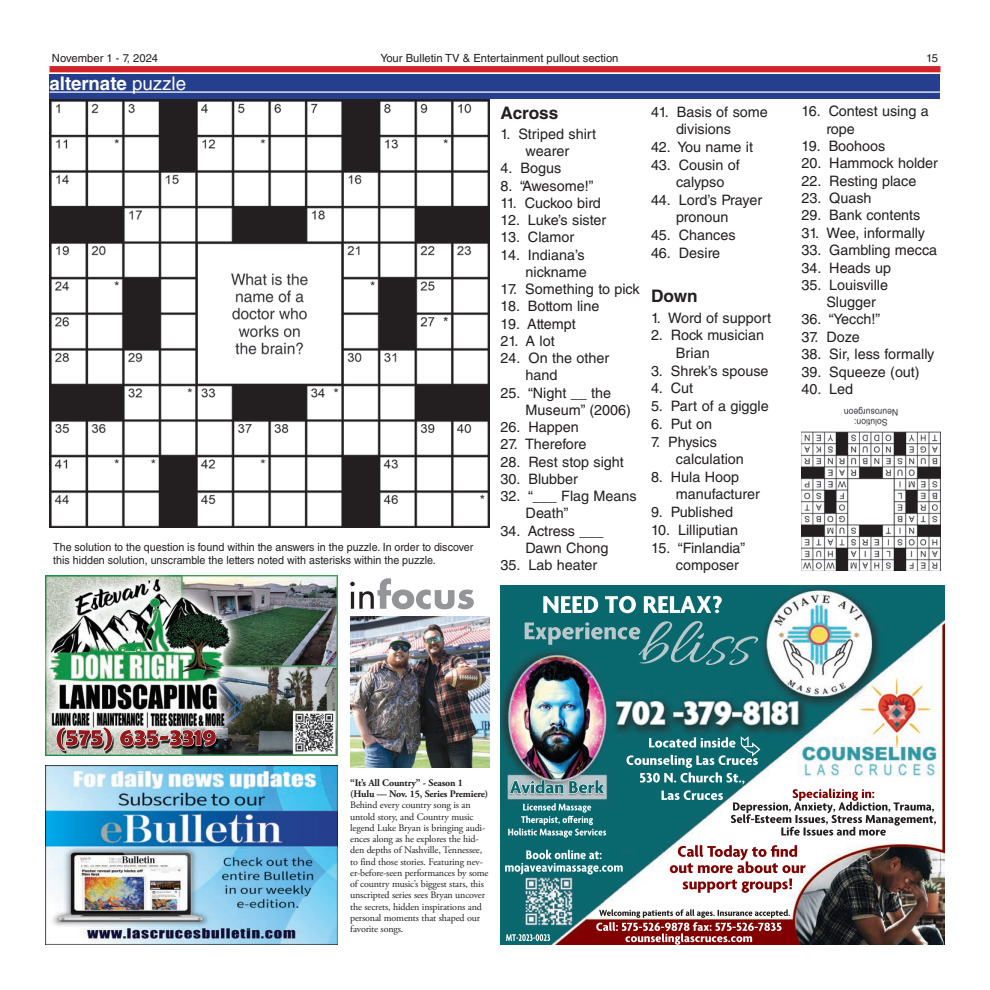
<style>
.page{position:relative;width:990px;height:990px;background:#fff}
.page>*{position:absolute;margin:0;border:0;box-sizing:border-box;transform-origin:0 0}
.t1{font:700 18.75px "Helvetica LT Std";color:#fff}
.t2{font:700 17.25px "Helvetica LT Std";color:#231f20}
.t3{font:14.38px/17.2px "Helvetica LT Std";color:#231f20}
.t4{font:11.25px/12.5px "Helvetica LT Std";color:#231f20;scale:.95 1}
.t5{font:11.25px "Helvetica LT Std";color:#231f20}
.t6{font:10px/11.2px "Adobe Garamond Pro";letter-spacing:-.015em;color:#231f20}
.t7{font:700 10px/11.2px "Adobe Garamond Pro";letter-spacing:-.015em;color:#231f20}
.s1{font-weight:400}
</style>
<div class="page">
<div style="left:49px;top:66px;width:891px;height:6px;background:#d1232a"></div>
<div style="left:49px;top:74px;width:891px;height:25px;background:#253f8e"></div>
<hr style="left:49px;top:91px;width:891px;height:2px;background:#fff">
<img style="left:50px;top:100px;width:439px;height:428px">
<img style="left:801px;top:406px;width:139px;height:165px">
<img style="left:350px;top:617px;width:139px;height:151px">
<svg style="left:350px;top:578px;width:124px;height:31px"></svg>
<img style="left:45px;top:575px;width:293px;height:180px">
<img style="left:56px;top:727px;width:141px;height:24px">
<img style="left:45px;top:765px;width:293px;height:180px">
<img style="left:501px;top:585px;width:444px;height:360px">
<img style="left:509px;top:780px;width:96px;height:14px">
<img style="left:650px;top:701px;width:138px;height:24px">
<p class="t5" style="left:52px;top:52px;width:108px">November 1 - 7, 2024</p>
<p class="t5" style="left:380px;top:52px;width:240px">Your Bulletin TV &amp; Entertainment pullout section</p>
<p class="t5" style="left:926px;top:52px;width:14px">15</p>
<h1 class="t1" style="left:49px;top:72px;width:138px">alternate <span class="s1">puzzle</span></h1>
<p class="t4" style="left:53px;top:541px;width:444px">The solution to the question is found within the answers in the puzzle. In order to discover this hidden solution, unscramble the letters noted with asterisks within the puzzle.</p>
<p class="t2" style="left:501px;top:102px;width:59px">Across</p>
<p class="t3" style="left:501px;top:125px;width:97px;text-align:center">1. Striped shirt wearer</p>
<p class="t3" style="left:501px;top:160px;width:62px">4. Bogus</p>
<p class="t3" style="left:501px;top:177px;width:94px">8. “Awesome!”</p>
<p class="t3" style="left:501px;top:194px;width:102px">11. Cuckoo bird</p>
<p class="t3" style="left:501px;top:211px;width:107px">12. Luke’s sister</p>
<p class="t3" style="left:501px;top:229px;width:75px">13. Clamor</p>
<p class="t3" style="left:501px;top:246px;width:88px;text-align:right">14. Indiana’s nickname</p>
<p class="t3" style="left:501px;top:280px;width:141px">17. Something to pick</p>
<p class="t3" style="left:501px;top:298px;width:100px">18. Bottom line</p>
<p class="t3" style="left:501px;top:315px;width:77px">19. Attempt</p>
<p class="t3" style="left:501px;top:332px;width:56px">21. A lot</p>
<p class="t3" style="left:526px;top:349px;width:85px;text-indent:-25px">24. On the other hand</p>
<p class="t3" style="left:526px;top:384px;width:107px;text-indent:-25px">25. “Night __ the<br>Museum” (2006)</p>
<p class="t3" style="left:501px;top:418px;width:80px">26. Happen</p>
<p class="t3" style="left:501px;top:436px;width:87px">27. Therefore</p>
<p class="t3" style="left:501px;top:453px;width:125px">28. Rest stop sight</p>
<p class="t3" style="left:501px;top:470px;width:79px">30. Blubber</p>
<p class="t3" style="left:526px;top:487px;width:113px;text-indent:-25px">32. “___ Flag Means<br>Death”</p>
<p class="t3" style="left:526px;top:522px;width:84px;text-indent:-25px">34. Actress ___<br>Dawn Chong</p>
<p class="t3" style="left:501px;top:556px;width:98px">35. Lab heater</p>
<p class="t3" style="left:676px;top:103px;width:93px;text-indent:-25px">41. Basis of some divisions</p>
<p class="t3" style="left:651px;top:138px;width:104px">42. You name it</p>
<p class="t3" style="left:676px;top:156px;width:65px;text-indent:-25px">43. Cousin of calypso</p>
<p class="t3" style="left:676px;top:191px;width:88px;text-indent:-25px">44. Lord’s Prayer pronoun</p>
<p class="t3" style="left:651px;top:226px;width:86px">45. Chances</p>
<p class="t3" style="left:651px;top:244px;width:71px">46. Desire</p>
<p class="t2" style="left:651px;top:286px;width:48px">Down</p>
<p class="t3" style="left:651px;top:309px;width:122px">1. Word of support</p>
<p class="t3" style="left:676px;top:327px;width:90px;text-indent:-25px">2. Rock musician<br>Brian</p>
<p class="t3" style="left:651px;top:362px;width:119px">3. Shrek’s spouse</p>
<p class="t3" style="left:651px;top:380px;width:44px">4. Cut</p>
<p class="t3" style="left:651px;top:398px;width:119px">5. Part of a giggle</p>
<p class="t3" style="left:651px;top:415px;width:63px">6. Put on</p>
<p class="t3" style="left:676px;top:433px;width:69px;text-indent:-25px">7. Physics calculation</p>
<p class="t3" style="left:676px;top:468px;width:85px;text-indent:-25px">8. Hula Hoop manufacturer</p>
<p class="t3" style="left:651px;top:504px;width:84px">9. Published</p>
<p class="t3" style="left:651px;top:521px;width:89px">10. Lilliputian</p>
<p class="t3" style="left:676px;top:539px;width:71px;text-indent:-25px">15. “Finlandia” composer</p>
<p class="t3" style="left:826px;top:103px;width:104px;text-indent:-25px">16. Contest using a rope</p>
<p class="t3" style="left:801px;top:137px;width:86px">19. Boohoos</p>
<p class="t3" style="left:801px;top:155px;width:138px">20. Hammock holder</p>
<p class="t3" style="left:801px;top:172px;width:117px">22. Resting place</p>
<p class="t3" style="left:801px;top:189px;width:72px">23. Quash</p>
<p class="t3" style="left:801px;top:207px;width:121px">29. Bank contents</p>
<p class="t3" style="left:801px;top:224px;width:125px">31. Wee, informally</p>
<p class="t3" style="left:801px;top:241px;width:137px">33. Gambling mecca</p>
<p class="t3" style="left:801px;top:259px;width:91px">34. Heads up</p>
<p class="t3" style="left:826px;top:276px;width:63px;text-indent:-25px">35. Louisville<br>Slugger</p>
<p class="t3" style="left:801px;top:311px;width:80px">36. “Yecch!”</p>
<p class="t3" style="left:801px;top:328px;width:60px">37. Doze</p>
<p class="t3" style="left:801px;top:345px;width:135px">38. Sir, less formally</p>
<p class="t3" style="left:801px;top:363px;width:120px">39. Squeeze (out)</p>
<p class="t3" style="left:801px;top:380px;width:53px">40. Led</p>
<p class="t7" style="left:350px;top:777px;width:139px">“It’s All Country” - Season 1 (Hulu — Nov. 15, Series Premiere)</p>
<p class="t6" style="left:350px;top:800px;width:140px">Behind every country song is an untold story, and Country music legend Luke Bryan is bringing audi&shy;ences along as he explores the hid&shy;den depths of Nashville, Tennessee, to find those stories. Featuring nev&shy;er-before-seen performances by some of country music’s biggest stars, this unscripted series sees Bryan uncover the secrets, hidden inspirations and personal moments that shaped our favorite songs.</p>
</div>
